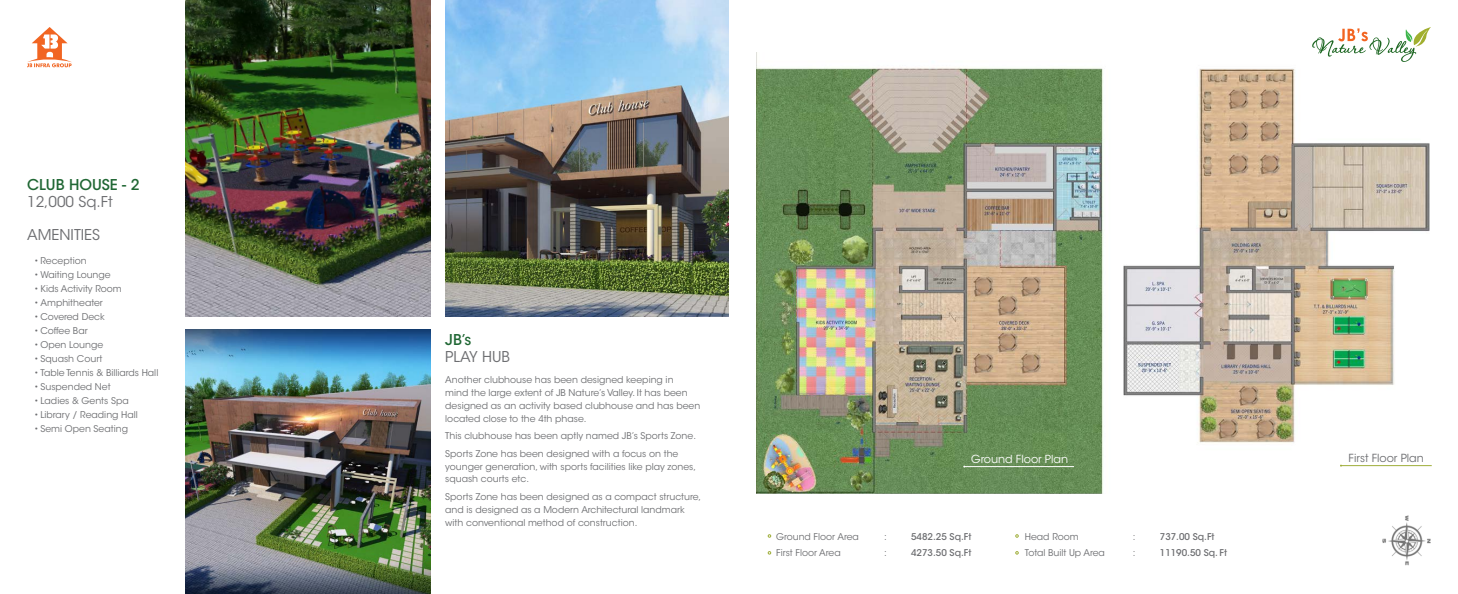
<style>
.page{position:relative;width:1458px;height:594px;background:#fff}
.page>*{position:absolute;margin:0;border:0;box-sizing:border-box;transform-origin:0 0}
.t1{font:14.85px "ITC Avant Garde Std";color:#6d6e71}
.t2{font:500 14.85px "ITC Avant Garde Std";color:#206734}
.t3{font:11.1px "ITC Avant Garde Std";color:#fff}
.t4{font:11.1px "ITC Avant Garde Std";color:#6d6e71}
.t5{font:9.3px/13px "ITC Avant Garde Std";color:#6d6e71}
.t6{font:500 9.3px "ITC Avant Garde Std";color:#6d6e71}
</style>
<div class="page">
<img style="left:756px;top:53px;width:676px;height:440px">
<img style="left:1382px;top:515px;width:49px;height:51px">
<hr style="left:964px;top:466px;width:110px;height:1px;background:#fff">
<svg style="left:768px;top:534px;width:3px;height:4px"></svg>
<svg style="left:1015px;top:534px;width:4px;height:4px"></svg>
<svg style="left:768px;top:551px;width:3px;height:4px"></svg>
<svg style="left:1015px;top:551px;width:4px;height:4px"></svg>
<img style="left:445px;top:0;width:284px;height:317px">
<img style="left:185px;top:330px;width:245px;height:264px">
<img style="left:185px;top:0;width:245px;height:317px">
<hr style="left:1341px;top:465px;width:91px;height:1px;background:#9fae39">
<svg style="left:27px;top:27px;width:45px;height:40px"></svg>
<svg style="left:1312px;top:27px;width:119px;height:35px"></svg>
<h1 class="t2" style="left:27px;top:176px;width:114px">CLUB HOUSE - 2</h1>
<h1 class="t1" style="left:27px;top:193px;width:87px">12,000 Sq.Ft</h1>
<h1 class="t1" style="left:27px;top:226px;width:75px">AMENITIES</h1>
<p class="t5" style="left:34px;top:254px;width:54px">• Reception</p>
<p class="t5" style="left:34px;top:268px;width:78px">• Waiting Lounge</p>
<p class="t5" style="left:34px;top:282px;width:89px">• Kids Activity Room</p>
<p class="t5" style="left:34px;top:296px;width:70px">• Amphitheater</p>
<p class="t5" style="left:34px;top:310px;width:72px">• Covered Deck</p>
<p class="t5" style="left:34px;top:324px;width:55px">• Coffee Bar</p>
<p class="t5" style="left:34px;top:338px;width:71px">• Open Lounge</p>
<p class="t5" style="left:34px;top:352px;width:70px">• Squash Court</p>
<p class="t5" style="left:34px;top:366px;width:126px">• Table Tennis &amp; Billiards Hall</p>
<p class="t5" style="left:34px;top:380px;width:78px">• Suspended Net</p>
<p class="t5" style="left:34px;top:394px;width:96px">• Ladies &amp; Gents Spa</p>
<p class="t5" style="left:34px;top:408px;width:105px">• Library / Reading Hall</p>
<p class="t5" style="left:34px;top:422px;width:95px">• Semi Open Seating</p>
<h1 class="t2" style="left:445px;top:331px;width:28px">JB’s</h1>
<h1 class="t1" style="left:445px;top:348px;width:66px">PLAY HUB</h1>
<p class="t5" style="left:445px;top:373px;width:257px">Another clubhouse has been designed keeping in<br>mind the large extent of JB Nature’s Valley. It has been designed as an activity based clubhouse and has been located close to the 4th phase.</p>
<p class="t5" style="left:445px;top:427px;width:252px;line-height:17.2px">This clubhouse has been aptly named JB’s Sports Zone.<br>Sports Zone has been designed with a focus on the</p>
<p class="t5" style="left:445px;top:460px;width:252px">younger generation, with sports facilities like play zones, squash courts etc.</p>
<p class="t5" style="left:445px;top:490px;width:257px">Sports Zone has been designed as a compact structure, and is designed as a Modern Architectural landmark with conventional method of construction.</p>
<p class="t3" style="left:971px;top:452px;width:98px">Ground Floor Plan</p>
<p class="t5" style="left:776px;top:530px;width:84px">Ground Floor Area</p>
<p class="t5" style="left:884px;top:530px;width:4px">:</p>
<p class="t6" style="left:911px;top:530px;width:62px">5482.25 Sq.Ft</p>
<p class="t5" style="left:776px;top:547px;width:66px">First Floor Area</p>
<p class="t5" style="left:884px;top:547px;width:4px">:</p>
<p class="t6" style="left:911px;top:547px;width:62px">4273.50 Sq.Ft</p>
<p class="t5" style="left:1025px;top:530px;width:55px">Head Room</p>
<p class="t5" style="left:1133px;top:530px;width:4px">:</p>
<p class="t6" style="left:1160px;top:530px;width:56px">737.00 Sq.Ft</p>
<p class="t5" style="left:1025px;top:547px;width:82px">Total Built Up Area</p>
<p class="t5" style="left:1133px;top:547px;width:4px">:</p>
<p class="t6" style="left:1160px;top:547px;width:69px">11190.50 Sq. Ft</p>
<p class="t4" style="left:1349px;top:451px;width:77px">First Floor Plan</p>
</div>
